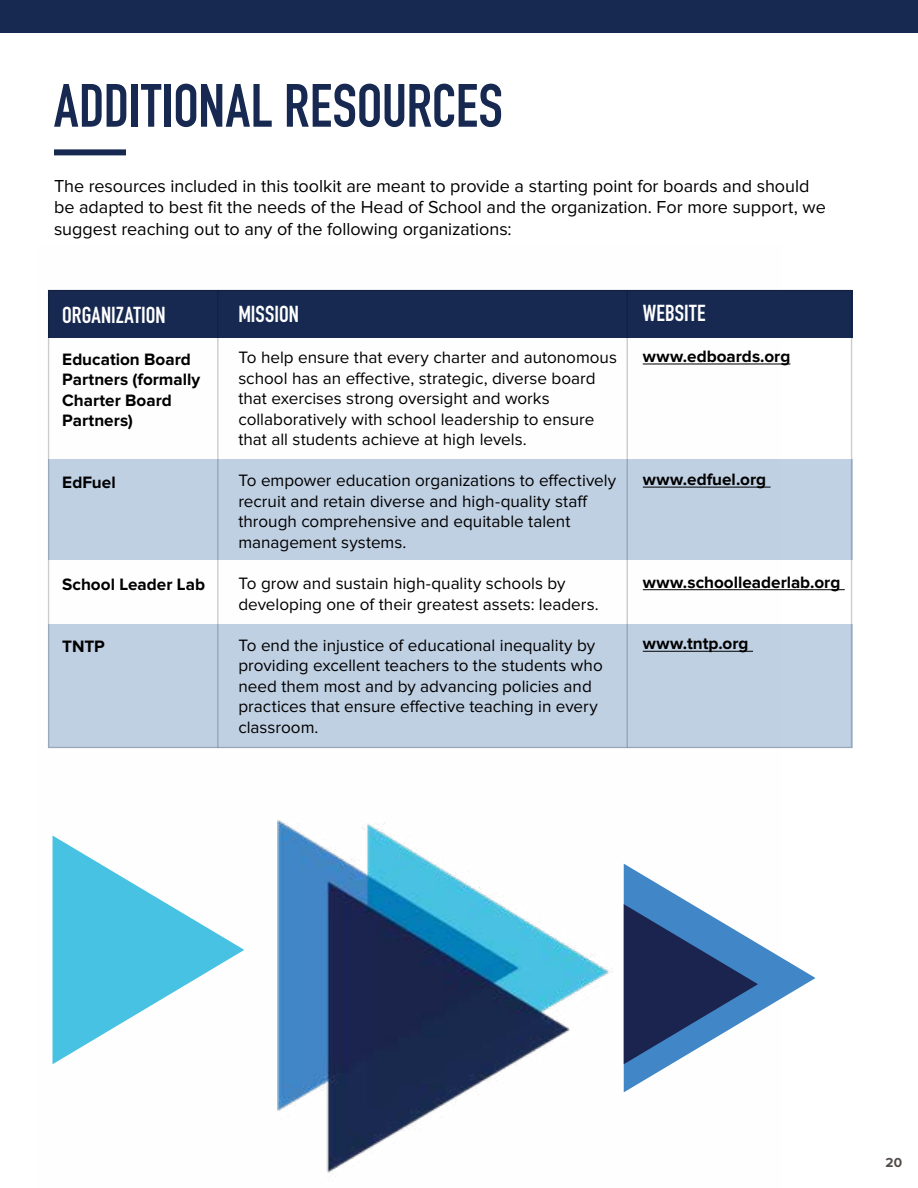
<style>
.page{position:relative;width:918px;height:1188px;background:#fff}
.page>*{position:absolute;margin:0;border:0;box-sizing:border-box;transform-origin:0 0}
.t1{font:700 60px "DIN Condensed";color:#172951}
.t2{font:700 22.8px "DIN Condensed";letter-spacing:.005em;color:#fff}
.t3{font:18px/21.6px "Proxima Nova";letter-spacing:-.005em;color:#000}
.t4{font:17.1px/20.5px "Proxima Nova";color:#000}
.t5{font:700 17.1px/20.5px "Proxima Nova";color:#000}
.t6{font:700 13.5px "Proxima Nova";color:#524b48}
</style>
<div class="page">
<div style="left:0;top:0;width:918px;height:32px;background:#172951"></div>
<img style="left:48px;top:289px;width:734px;height:884px">
<div style="left:54px;top:149px;width:72px;height:6px;background:#172951"></div>
<div style="left:48px;top:624px;width:804px;height:124px;background:#c0d0e3"></div>
<div style="left:48px;top:459px;width:804px;height:101px;background:#c0d0e3"></div>
<div style="left:48px;top:290px;width:804px;height:48px;background:#172951"></div>
<hr style="left:643px;top:364px;width:147px;height:1px;background:#000">
<hr style="left:643px;top:487px;width:128px;height:1px;background:#000">
<hr style="left:643px;top:589px;width:202px;height:1px;background:#000">
<hr style="left:643px;top:651px;width:110px;height:1px;background:#000">
<hr style="left:217px;top:290px;width:2px;height:458px;background:#000">
<hr style="left:627px;top:290px;width:1px;height:458px;background:#000">
<svg style="left:624px;top:864px;width:192px;height:228px"></svg>
<svg style="left:624px;top:904px;width:134px;height:160px"></svg>
<svg style="left:53px;top:836px;width:191px;height:228px"></svg>
<h1 class="t1" style="left:54px;top:65px;width:450px">ADDITIONAL RESOURCES</h1>
<p class="t3" style="left:54px;top:175px;width:773px">The resources included in this toolkit are meant to provide a starting point for boards and should be adapted to best fit the needs of the Head of School and the organization. For more support, we suggest reaching out to any of the following organizations:</p>
<h2 class="t2" style="left:62px;top:300px;width:105px">ORGANIZATION</h2>
<p class="t5" style="left:62px;top:349px;width:140px">Education Board<br>Partners (formally<br>Charter Board<br>Partners)</p>
<p class="t5" style="left:62px;top:472px;width:55px">EdFuel</p>
<p class="t5" style="left:62px;top:575px;width:144px">School Leader Lab</p>
<p class="t5" style="left:62px;top:636px;width:44px">TNTP</p>
<h2 class="t2" style="left:238px;top:299px;width:62px">MISSION</h2>
<p class="t4" style="left:238px;top:348px;width:380px">To help ensure that every charter and autonomous school has an effective, strategic, diverse board that exercises strong oversight and works collaboratively with school leadership to ensure that all students achieve at high levels.</p>
<p class="t4" style="left:238px;top:471px;width:379px">To empower education organizations to effectively recruit and retain diverse and high-quality staff through comprehensive and equitable talent management systems.</p>
<p class="t4" style="left:238px;top:573px;width:362px">To grow and sustain high-quality schools by developing one of their greatest assets: leaders.</p>
<p class="t4" style="left:238px;top:635px;width:366px">To end the injustice of educational inequality by providing excellent teachers to the students who need them most and by advancing policies and practices that ensure effective teaching in every classroom.</p>
<h2 class="t2" style="left:643px;top:298px;width:64px">WEBSITE</h2>
<p class="t5" style="left:643px;top:346px;width:149px">www.edboards.org</p>
<p class="t5" style="left:643px;top:469px;width:125px">www.edfuel.org</p>
<p class="t5" style="left:643px;top:572px;width:199px">www.schoolleaderlab.org</p>
<p class="t5" style="left:643px;top:634px;width:107px">www.tntp.org</p>
<p class="t6" style="left:886px;top:1155px;width:18px">20</p>
</div>
